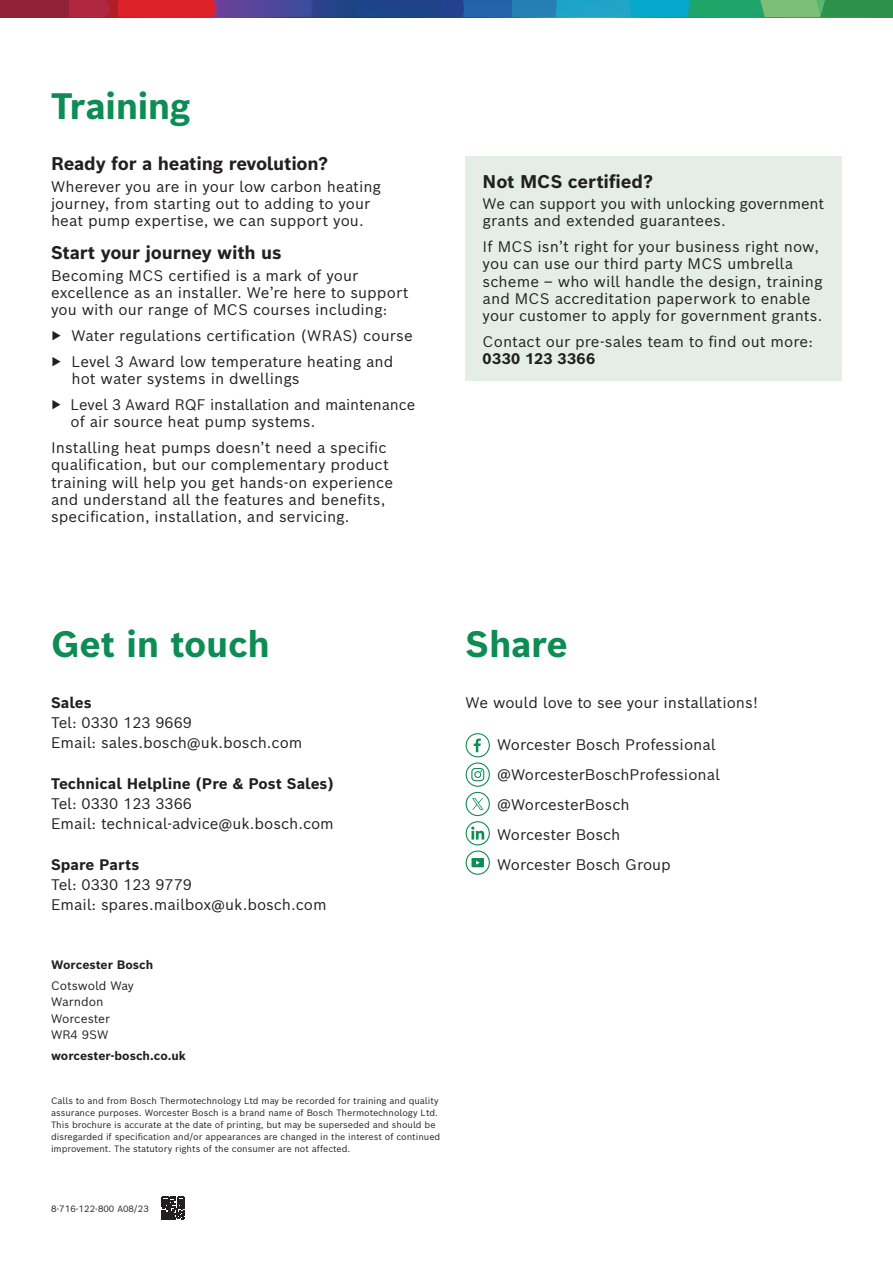
<style>
.page{position:relative;width:893px;height:1263px;background:#fff}
.page>*{position:absolute;margin:0;border:0;box-sizing:border-box;transform-origin:0 0}
.t1{font:700 36px "Bosch Sans";letter-spacing:-.015em;color:#0d8c53}
.t2{font:700 18px "Bosch Sans";letter-spacing:-.01em;color:#231f20}
.t3{font:15px/17.2px "Bosch Sans";color:#231f20}
.t4{font:700 15px "Bosch Sans";color:#231f20}
.t5{font:700 15px "Bosch Sans";letter-spacing:.03em;color:#231f20}
.t6{font:700 12px "Bosch Sans";color:#231f20}
.t7{font:12px/16.5px "Bosch Sans";color:#231f20}
.t8{font:9px/12px "Bosch Sans";color:#231f20}
</style>
<div class="page">
<div style="left:466px;top:156px;width:376px;height:225px;background:#e4eee6"></div>
<div style="left:0;top:0;width:69px;height:17px;background:#8f2237"></div>
<svg style="left:69px;top:0;width:824px;height:17px;background:#4a6a80"></svg>
<svg style="left:466px;top:733px;width:24px;height:142px"></svg>
<svg style="left:162px;top:1196px;width:23px;height:24px"></svg>
<h1 class="t1" style="left:51px;top:82px;width:141px">Training</h1>
<p class="t2" style="left:51px;top:151px;width:279px">Ready for a heating revolution?</p>
<p class="t3" style="left:51px;top:177px;width:332px">Wherever you are in your low carbon heating journey, from starting out to adding to your heat pump expertise, we can support you.</p>
<p class="t2" style="left:51px;top:241px;width:232px">Start your journey with us</p>
<p class="t3" style="left:51px;top:266px;width:359px">Becoming MCS certified is a mark of your excellence as an installer. We’re here to support you with our range of MCS courses including:</p>
<p class="t3" style="left:51px;top:322px;width:363px;line-height:25.8px">▶ Water regulations certification (WRAS) course ▶ Level 3 Award low temperature heating and</p>
<p class="t3" style="left:51px;top:365px;width:366px;line-height:25.8px;text-indent:20px">hot water systems in dwellings<br>▶ Level 3 Award RQF installation and maintenance</p>
<p class="t3" style="left:51px;top:408px;width:337px;line-height:25.8px;text-indent:20px">of air source heat pump systems.<br>Installing heat pumps doesn’t need a specific</p>
<p class="t3" style="left:51px;top:456px;width:343px">qualification, but our complementary product training will help you get hands-on experience and understand all the features and benefits, specification, installation, and servicing.</p>
<p class="t2" style="left:483px;top:169px;width:172px">Not MCS certified?</p>
<p class="t3" style="left:483px;top:195px;width:343px">We can support you with unlocking government grants and extended guarantees.</p>
<p class="t3" style="left:483px;top:238px;width:341px">If MCS isn’t right for your business right now, you can use our third party MCS umbrella scheme – who will handle the design, training and MCS accreditation paperwork to enable your customer to apply for government grants.</p>
<p class="t3" style="left:483px;top:332px;width:332px">Contact our pre-sales team to find out more:</p>
<p class="t5" style="left:483px;top:349px;width:114px">0330 123 3366</p>
<h1 class="t1" style="left:51px;top:620px;width:220px">Get in touch</h1>
<p class="t4" style="left:51px;top:692px;width:42px">Sales</p>
<p class="t3" style="left:51px;top:712px;width:253px;line-height:20.2px">Tel: 0330 123 9669<br>Email: sales.bosch@uk.bosch.com</p>
<p class="t4" style="left:51px;top:773px;width:284px">Technical Helpline (Pre &amp; Post Sales)</p>
<p class="t3" style="left:51px;top:793px;width:284px;line-height:20.2px">Tel: 0330 123 3366<br>Email: technical-advice@uk.bosch.com</p>
<p class="t4" style="left:51px;top:854px;width:90px">Spare Parts</p>
<p class="t3" style="left:51px;top:874px;width:277px;line-height:20.2px">Tel: 0330 123 9779<br>Email: spares.mailbox@uk.bosch.com</p>
<p class="t6" style="left:51px;top:957px;width:104px">Worcester Bosch</p>
<p class="t7" style="left:51px;top:977px;width:84px">Cotswold Way<br>Warndon<br>Worcester<br>WR4 9SW</p>
<p class="t6" style="left:51px;top:1048px;width:137px">worcester-bosch.co.uk</p>
<p class="t8" style="left:51px;top:1095px;width:391px">Calls to and from Bosch Thermotechnology Ltd may be recorded for training and quality assurance purposes. Worcester Bosch is a brand name of Bosch Thermotechnology Ltd.<br>This brochure is accurate at the date of printing, but may be superseded and should be disregarded if specification and/or appearances are changed in the interest of continued improvement. The statutory rights of the consumer are not affected.</p>
<p class="t8" style="left:51px;top:1202px;width:99px">8-716-122-800 A08/23</p>
<h1 class="t1" style="left:466px;top:620px;width:104px">Share</h1>
<p class="t3" style="left:466px;top:693px;width:294px">We would love to see your installations!</p>
<p class="t3" style="left:497px;top:729px;width:224px;line-height:30px">Worcester Bosch Professional @WorcesterBoschProfessional @WorcesterBosch<br>Worcester Bosch<br>Worcester Bosch Group</p>
</div>
